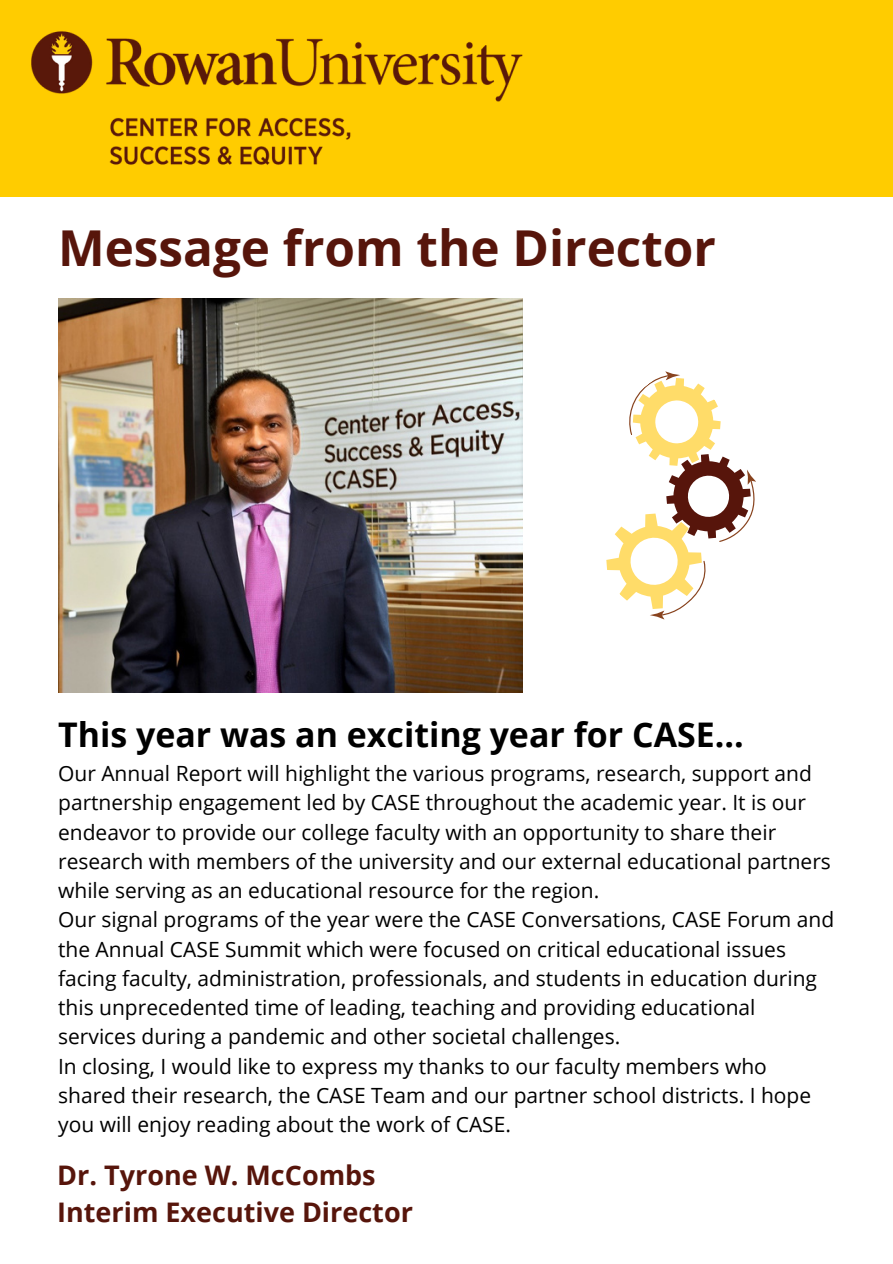
<style>
.page{position:relative;width:893px;height:1264px;background:#fff}
.page>*{position:absolute;margin:0;border:0;box-sizing:border-box;transform-origin:0 0}
.t1{font:700 49.5px "Open Sans";color:#57150b}
.t2{font:700 33.9px "Open Sans";color:#000}
.t3{font:700 27px/37px "Open Sans";color:#57150b}
.t4{font:21px/29.2px "Open Sans";color:#000}
</style>
<div class="page">
<div style="left:0;top:0;width:892px;height:197px;background:#fc0"></div>
<svg style="left:606px;top:371px;width:150px;height:249px"></svg>
<img style="left:58px;top:299px;width:464px;height:393px">
<img style="left:31px;top:31px;width:492px;height:134px">
<h1 class="t1" style="left:58px;top:213px;width:659px">Message from the Director</h1>
<h2 class="t2" style="left:58px;top:711px;width:687px">This year was an exciting year for CASE...</h2>
<p class="t4" style="left:58px;top:758px;width:777px">Our Annual Report will highlight the various programs, research, support and partnership engagement led by CASE throughout the academic year. It is our endeavor to provide our college faculty with an opportunity to share their research with members of the university and our external educational partners while serving as an educational resource for the region.<br>Our signal programs of the year were the CASE Conversations, CASE Forum and the Annual CASE Summit which were focused on critical educational issues facing faculty, administration, professionals, and students in education during this unprecedented time of leading, teaching and providing educational services during a pandemic and other societal challenges.<br>In closing, I would like to express my thanks to our faculty members who shared their research, the CASE Team and our partner school districts. I hope you will enjoy reading about the work of CASE.</p>
<p class="t3" style="left:57px;top:1156px;width:357px">Dr. Tyrone W. McCombs<br>Interim Executive Director</p>
</div>
